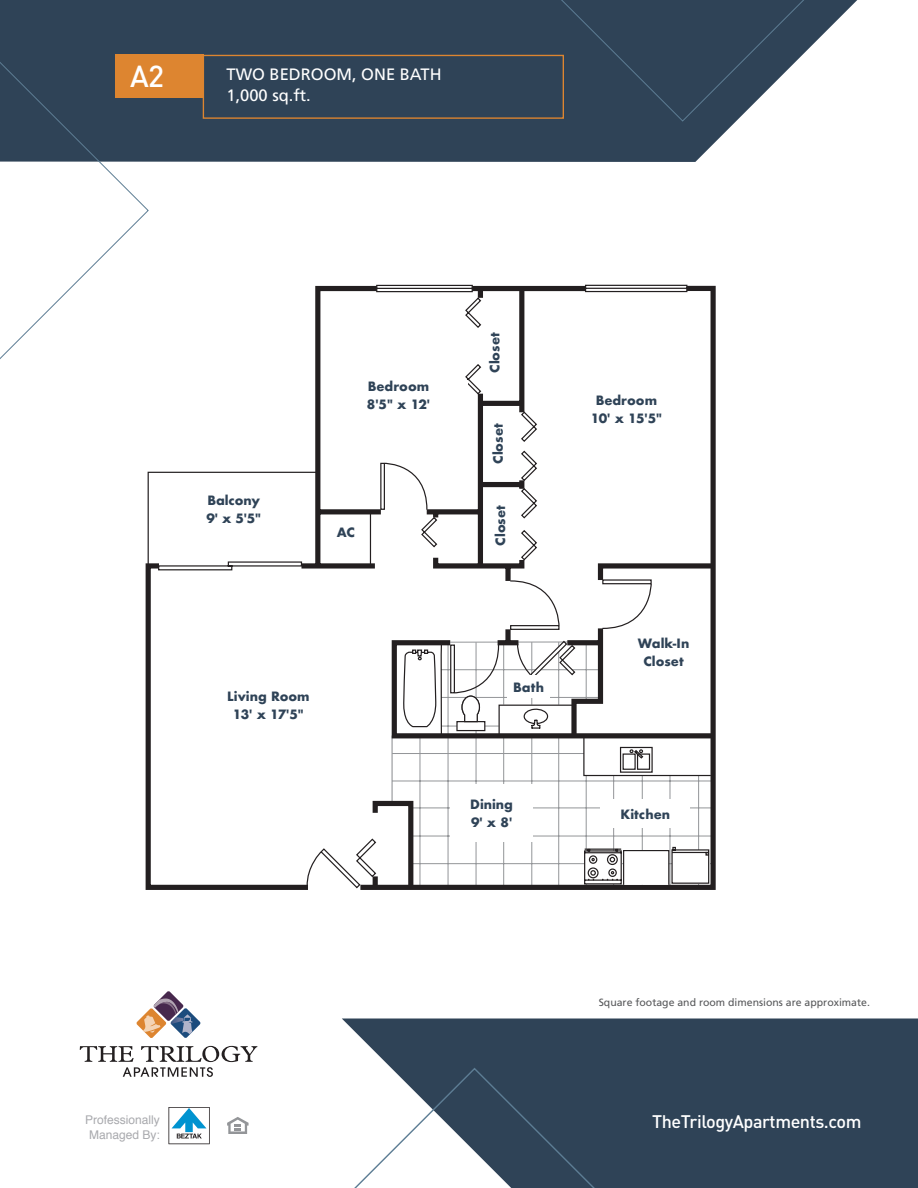
<style>
.page{position:relative;width:918px;height:1188px;background:#fff}
.page>*{position:absolute;margin:0;border:0;box-sizing:border-box;transform-origin:0 0}
.t1{font:500 30px "DIN";color:#fff}
.t2{font:500 18px "DIN";letter-spacing:-.025em;color:#fff}
.t3{font:16.5px/21px "Frutiger";color:#fff}
.t4{font:700 12.6px/18px "Futura";color:#2f4357;text-align:center}
.t5{font:12px/15px "Helvetica";color:#a8a9ad;text-align:center}
.t6{font:10.5px "Frutiger";color:#57585a}
</style>
<div class="page">
<div style="left:342px;top:1018px;width:576px;height:170px;background:#2f4357"></div>
<svg style="left:80px;top:1046px;width:177px;height:31px"></svg>
<svg style="left:136px;top:991px;width:65px;height:47px"></svg>
<svg style="left:212px;top:1067px;width:525px;height:121px"></svg>
<div style="left:0;top:0;width:736px;height:162px;background:#2f4357"></div>
<svg style="left:488px;top:0;width:369px;height:121px"></svg>
<svg style="left:0;top:16px;width:148px;height:343px"></svg>
<div style="left:116px;top:55px;width:88px;height:43px;background:#dd8530"></div>
<div style="left:203px;top:55px;width:361px;height:64px;border:1px solid #dd8530"></div>
<svg style="left:169px;top:1107px;width:41px;height:37px"></svg>
<svg style="left:227px;top:1117px;width:22px;height:17px"></svg>
<svg style="left:143px;top:283px;width:573px;height:607px"></svg>
<svg style="left:296px;top:283px;width:310px;height:188px"></svg>
<svg style="left:370px;top:561px;width:346px;height:329px"></svg>
<svg style="left:147px;top:471px;width:565px;height:306px"></svg>
<hr style="left:370px;top:512px;width:1px;height:54px;background:#231f20">
<div style="left:480px;top:482px;width:42px;height:5px;background:#231f20"></div>
<div style="left:519px;top:480px;width:5px;height:9px;background:#231f20"></div>
<svg style="left:393px;top:641px;width:50px;height:96px"></svg>
<svg style="left:450px;top:645px;width:5px;height:48px"></svg>
<div style="left:623px;top:850px;width:46px;height:35px;background:#fff;border:1px solid #231f20"></div>
<div style="left:456px;top:721px;width:29px;height:10px;background:#fff;border:1px solid #231f20"></div>
<svg style="left:461px;top:695px;width:20px;height:28px"></svg>
<svg style="left:529px;top:640px;width:47px;height:39px"></svg>
<div style="left:161px;top:690px;width:215px;height:69px;background:#fff"></div>
<div style="left:557px;top:394px;width:139px;height:42px;background:#fff"></div>
<div style="left:450px;top:784px;width:83px;height:57px;background:#fff"></div>
<div style="left:600px;top:799px;width:90px;height:29px;background:#fff"></div>
<div style="left:508px;top:675px;width:42px;height:23px;background:#fff"></div>
<div style="left:621px;top:637px;width:85px;height:44px;background:#fff"></div>
<div style="left:492px;top:409px;width:23px;height:69px;background:#fff"></div>
<div style="left:495px;top:492px;width:22px;height:66px;background:#fff"></div>
<div style="left:324px;top:527px;width:44px;height:28px;background:#fff"></div>
<div style="left:171px;top:495px;width:126px;height:51px;background:#fff"></div>
<div style="left:329px;top:380px;width:139px;height:41px;background:#fff"></div>
<div style="left:489px;top:320px;width:22px;height:66px;background:#fff"></div>
<h1 class="t1" style="left:130px;top:57px;width:35px">A2</h1>
<h3 class="t3" style="left:226px;top:64px;width:217px">TWO BEDROOM, ONE BATH<br>1,000 sq.ft.</h3>
<p class="t4" style="left:207px;top:491px;width:56px;text-align:left">Balcony<br>9' x 5'5"</p>
<p class="t4" style="left:367px;top:377px;width:65px;text-align:left">Bedroom<br>8'5" x 12'</p>
<p class="t4" style="left:337px;top:524px;width:20px">AC</p>
<p class="t4" style="left:227px;top:687px;width:84px">Living Room<br>13' x 17'5"</p>
<p class="t4" style="left:486px;top:373px;width:42px;rotate:-90deg">Closet</p>
<p class="t4" style="left:489px;top:464px;width:42px;rotate:-90deg">Closet</p>
<p class="t4" style="left:491px;top:546px;width:42px;rotate:-90deg">Closet</p>
<p class="t4" style="left:513px;top:678px;width:32px">Bath</p>
<p class="t4" style="left:591px;top:391px;width:73px">Bedroom<br>10' x 15'5"</p>
<p class="t4" style="left:638px;top:634px;width:53px">Walk-In<br>Closet</p>
<p class="t4" style="left:470px;top:795px;width:44px;text-align:left">Dining<br>9' x 8'</p>
<p class="t4" style="left:621px;top:805px;width:51px">Kitchen</p>
<p class="t5" style="left:85px;top:1113px;width:76px">Professionally<br>Managed By:</p>
<p class="t6" style="left:599px;top:996px;width:273px">Square footage and room dimensions are approximate.</p>
<h2 class="t2" style="left:652px;top:1110px;width:211px">TheTrilogyApartments.com</h2>
</div>
